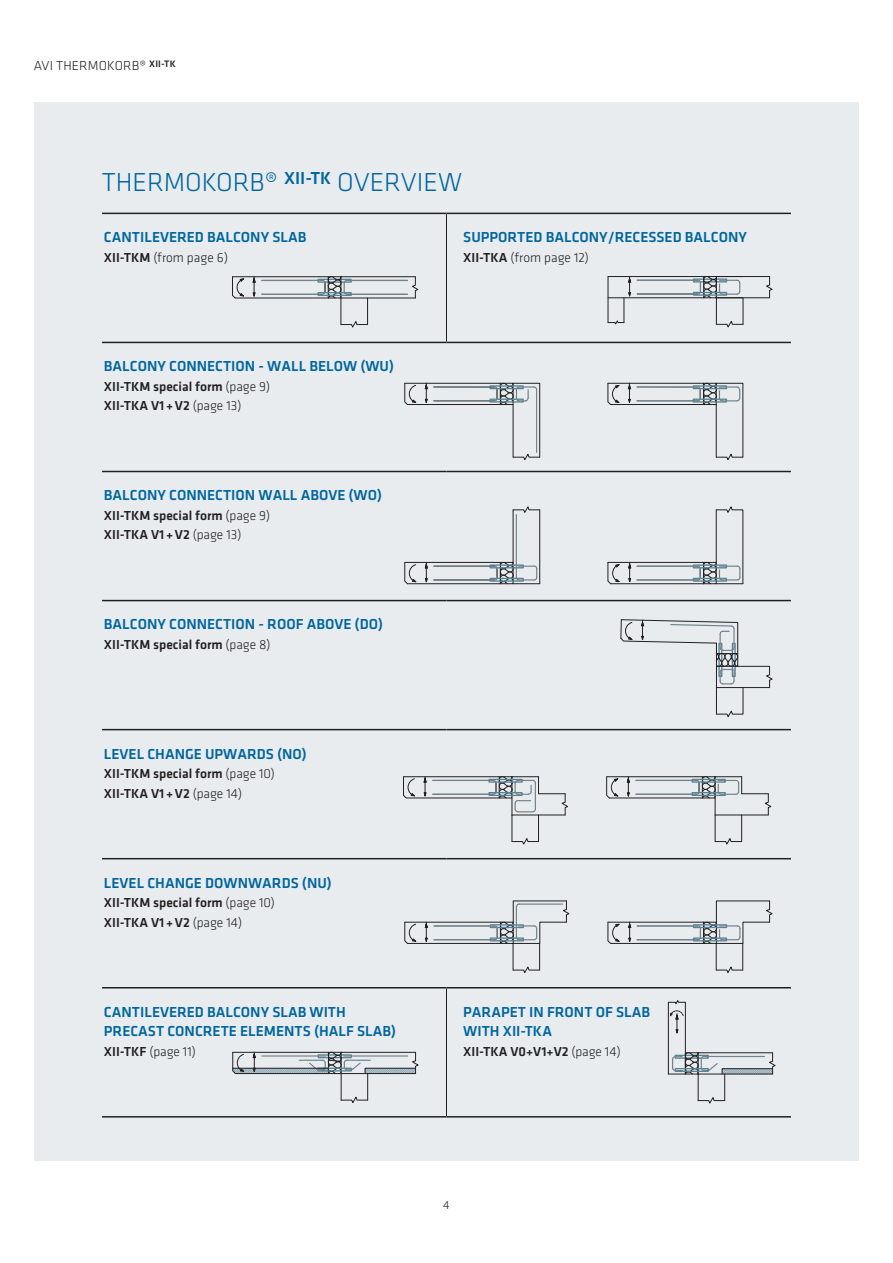
<style>
.page{position:relative;width:893px;height:1263px;background:#fff}
.page>*{position:absolute;margin:0;border:0;box-sizing:border-box;transform-origin:0 0}
.t1{font:300 27px "Klavika Basic";color:#00669e}
.t2{font:500 15px/19.5px "Klavika Basic";color:#00669e}
.t3{font:500 13.5px/19.5px "Klavika Basic";color:#231f20}
.t4{font:300 13.5px "Klavika Basic";color:#231f20}
.t5{font:300 12px "Klavika Basic";color:#231f20}
.s1{font-weight:500}
.s2{font-weight:300}
</style>
<div class="page">
<div style="left:34px;top:102px;width:825px;height:1059px;background:#e9ecef"></div>
<hr style="left:446px;top:214px;width:1px;height:128px;background:#231f20">
<hr style="left:446px;top:988px;width:1px;height:128px;background:#231f20">
<hr style="left:102px;top:213px;width:344px;height:1px;background:#231f20">
<hr style="left:446px;top:213px;width:345px;height:1px;background:#231f20">
<hr style="left:102px;top:600px;width:344px;height:1px;background:#231f20">
<hr style="left:446px;top:600px;width:345px;height:1px;background:#231f20">
<hr style="left:102px;top:729px;width:344px;height:1px;background:#231f20">
<hr style="left:446px;top:729px;width:345px;height:1px;background:#231f20">
<hr style="left:102px;top:858px;width:344px;height:1px;background:#231f20">
<hr style="left:446px;top:858px;width:345px;height:1px;background:#231f20">
<hr style="left:102px;top:987px;width:344px;height:1px;background:#231f20">
<hr style="left:446px;top:987px;width:345px;height:1px;background:#231f20">
<hr style="left:102px;top:1116px;width:344px;height:1px;background:#231f20">
<hr style="left:446px;top:1116px;width:345px;height:1px;background:#231f20">
<hr style="left:102px;top:342px;width:344px;height:1px;background:#231f20">
<hr style="left:446px;top:342px;width:345px;height:1px;background:#231f20">
<hr style="left:102px;top:471px;width:344px;height:1px;background:#231f20">
<hr style="left:446px;top:471px;width:345px;height:1px;background:#231f20">
<div style="left:317px;top:279px;width:35px;height:4px;border:1px solid #5a8394"></div>
<hr style="left:232px;top:276px;width:96px;height:1px;background:#231f20">
<hr style="left:235px;top:298px;width:93px;height:1px;background:#231f20">
<hr style="left:262px;top:280px;width:60px;height:1px;background:#73848c">
<hr style="left:262px;top:294px;width:60px;height:1px;background:#73848c">
<svg style="left:321px;top:276px;width:98px;height:52px"></svg>
<hr style="left:347px;top:294px;width:60px;height:1px;background:#73848c">
<div style="left:317px;top:292px;width:35px;height:4px;border:1px solid #5a8394"></div>
<svg style="left:252px;top:278px;width:4px;height:19px"></svg>
<svg style="left:232px;top:276px;width:12px;height:23px"></svg>
<hr style="left:607px;top:776px;width:95px;height:1px;background:#231f20">
<hr style="left:609px;top:798px;width:93px;height:1px;background:#231f20">
<div style="left:692px;top:779px;width:34px;height:4px;border:1px solid #5a8394"></div>
<hr style="left:636px;top:780px;width:60px;height:1px;background:#73848c">
<hr style="left:636px;top:794px;width:60px;height:1px;background:#73848c">
<div style="left:692px;top:792px;width:34px;height:4px;border:1px solid #5a8394"></div>
<svg style="left:695px;top:776px;width:77px;height:69px"></svg>
<svg style="left:403px;top:776px;width:166px;height:69px"></svg>
<svg style="left:627px;top:778px;width:3px;height:19px"></svg>
<svg style="left:606px;top:776px;width:12px;height:23px"></svg>
<hr style="left:738px;top:666px;width:32px;height:1px;background:#231f20">
<hr style="left:716px;top:687px;width:54px;height:1px;background:#231f20">
<svg style="left:765px;top:666px;width:8px;height:22px"></svg>
<svg style="left:620px;top:619px;width:124px;height:98px"></svg>
<svg style="left:232px;top:1051px;width:187px;height:52px"></svg>
<svg style="left:668px;top:1000px;width:108px;height:104px"></svg>
<hr style="left:405px;top:922px;width:95px;height:1px;background:#231f20">
<hr style="left:407px;top:943px;width:93px;height:1px;background:#231f20">
<hr style="left:608px;top:922px;width:96px;height:1px;background:#231f20">
<hr style="left:611px;top:943px;width:93px;height:1px;background:#231f20">
<div style="left:693px;top:924px;width:34px;height:4px;border:1px solid #5a8394"></div>
<hr style="left:637px;top:925px;width:61px;height:1px;background:#73848c">
<hr style="left:637px;top:939px;width:61px;height:1px;background:#73848c">
<div style="left:693px;top:937px;width:34px;height:4px;border:1px solid #5a8394"></div>
<svg style="left:697px;top:900px;width:76px;height:73px"></svg>
<div style="left:490px;top:924px;width:34px;height:4px;border:1px solid #5a8394"></div>
<hr style="left:434px;top:925px;width:61px;height:1px;background:#73848c">
<hr style="left:434px;top:939px;width:61px;height:1px;background:#73848c">
<div style="left:490px;top:937px;width:34px;height:4px;border:1px solid #5a8394"></div>
<svg style="left:493px;top:900px;width:77px;height:73px"></svg>
<hr style="left:519px;top:903px;width:44px;height:2px;background:#73848c">
<svg style="left:628px;top:923px;width:3px;height:19px"></svg>
<svg style="left:607px;top:921px;width:13px;height:23px"></svg>
<svg style="left:425px;top:923px;width:3px;height:19px"></svg>
<svg style="left:404px;top:921px;width:12px;height:23px"></svg>
<hr style="left:405px;top:562px;width:95px;height:1px;background:#231f20">
<hr style="left:407px;top:583px;width:93px;height:1px;background:#231f20">
<hr style="left:513px;top:510px;width:1px;height:52px;background:#231f20">
<hr style="left:539px;top:510px;width:1px;height:74px;background:#231f20">
<svg style="left:512px;top:506px;width:28px;height:8px"></svg>
<hr style="left:608px;top:562px;width:95px;height:1px;background:#231f20">
<hr style="left:611px;top:583px;width:92px;height:1px;background:#231f20">
<div style="left:490px;top:564px;width:34px;height:4px;border:1px solid #5a8394"></div>
<hr style="left:434px;top:580px;width:61px;height:1px;background:#231f20">
<hr style="left:434px;top:566px;width:61px;height:1px;background:#73848c">
<hr style="left:434px;top:579px;width:61px;height:1px;background:#73848c">
<div style="left:490px;top:578px;width:34px;height:4px;border:1px solid #5a8394"></div>
<svg style="left:493px;top:562px;width:47px;height:23px"></svg>
<hr style="left:516px;top:515px;width:1px;height:62px;background:#73848c">
<div style="left:693px;top:564px;width:34px;height:4px;border:1px solid #5a8394"></div>
<hr style="left:637px;top:566px;width:61px;height:1px;background:#73848c">
<hr style="left:637px;top:579px;width:61px;height:1px;background:#73848c">
<div style="left:693px;top:578px;width:34px;height:4px;border:1px solid #5a8394"></div>
<svg style="left:696px;top:506px;width:47px;height:79px"></svg>
<svg style="left:425px;top:564px;width:3px;height:18px"></svg>
<svg style="left:404px;top:562px;width:12px;height:23px"></svg>
<svg style="left:628px;top:564px;width:3px;height:18px"></svg>
<svg style="left:607px;top:562px;width:13px;height:23px"></svg>
<hr style="left:405px;top:383px;width:95px;height:1px;background:#231f20">
<hr style="left:407px;top:404px;width:93px;height:1px;background:#231f20">
<hr style="left:608px;top:383px;width:95px;height:1px;background:#231f20">
<hr style="left:611px;top:404px;width:92px;height:1px;background:#231f20">
<div style="left:490px;top:385px;width:34px;height:4px;border:1px solid #5a8394"></div>
<hr style="left:434px;top:386px;width:61px;height:2px;background:#73848c">
<hr style="left:434px;top:400px;width:61px;height:1px;background:#73848c">
<div style="left:490px;top:398px;width:34px;height:5px;border:1px solid #5a8394"></div>
<div style="left:693px;top:385px;width:34px;height:4px;border:1px solid #5a8394"></div>
<hr style="left:637px;top:386px;width:61px;height:2px;background:#73848c">
<hr style="left:637px;top:400px;width:61px;height:1px;background:#73848c">
<div style="left:693px;top:398px;width:34px;height:5px;border:1px solid #5a8394"></div>
<svg style="left:493px;top:383px;width:47px;height:78px"></svg>
<hr style="left:536px;top:390px;width:1px;height:62px;background:#73848c">
<svg style="left:696px;top:383px;width:47px;height:77px"></svg>
<svg style="left:628px;top:385px;width:3px;height:18px"></svg>
<svg style="left:607px;top:383px;width:13px;height:22px"></svg>
<svg style="left:425px;top:385px;width:3px;height:18px"></svg>
<svg style="left:404px;top:383px;width:12px;height:22px"></svg>
<hr style="left:608px;top:276px;width:96px;height:1px;background:#231f20">
<hr style="left:608px;top:297px;width:96px;height:1px;background:#231f20">
<div style="left:716px;top:297px;width:27px;height:28px;border:1px solid #231f20"></div>
<hr style="left:608px;top:277px;width:1px;height:45px;background:#231f20">
<svg style="left:716px;top:320px;width:28px;height:8px"></svg>
<hr style="left:716px;top:276px;width:54px;height:1px;background:#231f20">
<hr style="left:716px;top:297px;width:54px;height:1px;background:#231f20">
<svg style="left:765px;top:277px;width:8px;height:21px"></svg>
<div style="left:693px;top:278px;width:34px;height:4px;border:1px solid #5a8394"></div>
<hr style="left:637px;top:280px;width:61px;height:1px;background:#73848c">
<hr style="left:637px;top:293px;width:61px;height:2px;background:#73848c">
<div style="left:693px;top:292px;width:34px;height:4px;border:1px solid #5a8394"></div>
<svg style="left:697px;top:276px;width:46px;height:23px"></svg>
<svg style="left:607px;top:278px;width:24px;height:47px"></svg>
<p class="t4" style="left:34px;top:60px;width:144px">AVI THERMOKORB® <sup>XII-TK</sup></p>
<h1 class="t1" style="left:102px;top:172px;width:362px">THERMOKORB® <sup>XII-TK</sup> OVERVIEW</h1>
<p class="t2" style="left:104px;top:228px;width:204px">CANTILEVERED BALCONY SLAB</p>
<p class="t4" style="left:104px;top:252px;width:126px"><span class="s1">XII-TKM</span> (from page 6)</p>
<p class="t2" style="left:104px;top:357px;width:292px">BALCONY CONNECTION - WALL BELOW (WU)</p>
<p class="t3" style="left:104px;top:377px;width:168px">XII-TKM special form <span class="s2">(page 9)<br></span>XII-TKA V1 + V2 <span class="s2">(page 13)</span></p>
<p class="t2" style="left:104px;top:487px;width:280px">BALCONY CONNECTION WALL ABOVE (WO)</p>
<p class="t3" style="left:104px;top:506px;width:168px">XII-TKM special form <span class="s2">(page 9)<br></span>XII-TKA V1 + V2 <span class="s2">(page 13)</span></p>
<p class="t2" style="left:104px;top:616px;width:281px">BALCONY CONNECTION - ROOF ABOVE (DO)</p>
<p class="t3" style="left:104px;top:635px;width:168px">XII-TKM special form <span class="s2">(page 8)</span></p>
<p class="t2" style="left:104px;top:745px;width:204px">LEVEL CHANGE UPWARDS (NO)</p>
<p class="t3" style="left:104px;top:765px;width:173px">XII-TKM special form <span class="s2">(page 10)<br></span>XII-TKA V1 + V2 <span class="s2">(page 14)</span></p>
<p class="t2" style="left:104px;top:874px;width:229px">LEVEL CHANGE DOWNWARDS (NU)</p>
<p class="t3" style="left:104px;top:894px;width:173px">XII-TKM special form <span class="s2">(page 10)<br></span>XII-TKA V1 + V2 <span class="s2">(page 14)</span></p>
<p class="t2" style="left:104px;top:1003px;width:294px">CANTILEVERED BALCONY SLAB WITH<br>PRECAST CONCRETE ELEMENTS (HALF SLAB)</p>
<p class="t4" style="left:104px;top:1046px;width:93px"><span class="s1">XII-TKF</span> (page 11)</p>
<p class="t2" style="left:463px;top:228px;width:285px">SUPPORTED BALCONY/RECESSED BALCONY</p>
<p class="t4" style="left:463px;top:252px;width:127px"><span class="s1">XII-TKA</span> (from page 12)</p>
<p class="t2" style="left:463px;top:1003px;width:188px">PARAPET IN FRONT OF SLAB<br>WITH XII-TKA</p>
<p class="t3" style="left:463px;top:1042px;width:159px">XII-TKA V0+V1+V2 <span class="s2">(page 14)</span></p>
<p class="t5" style="left:443px;top:1200px;width:8px">4</p>
</div>
